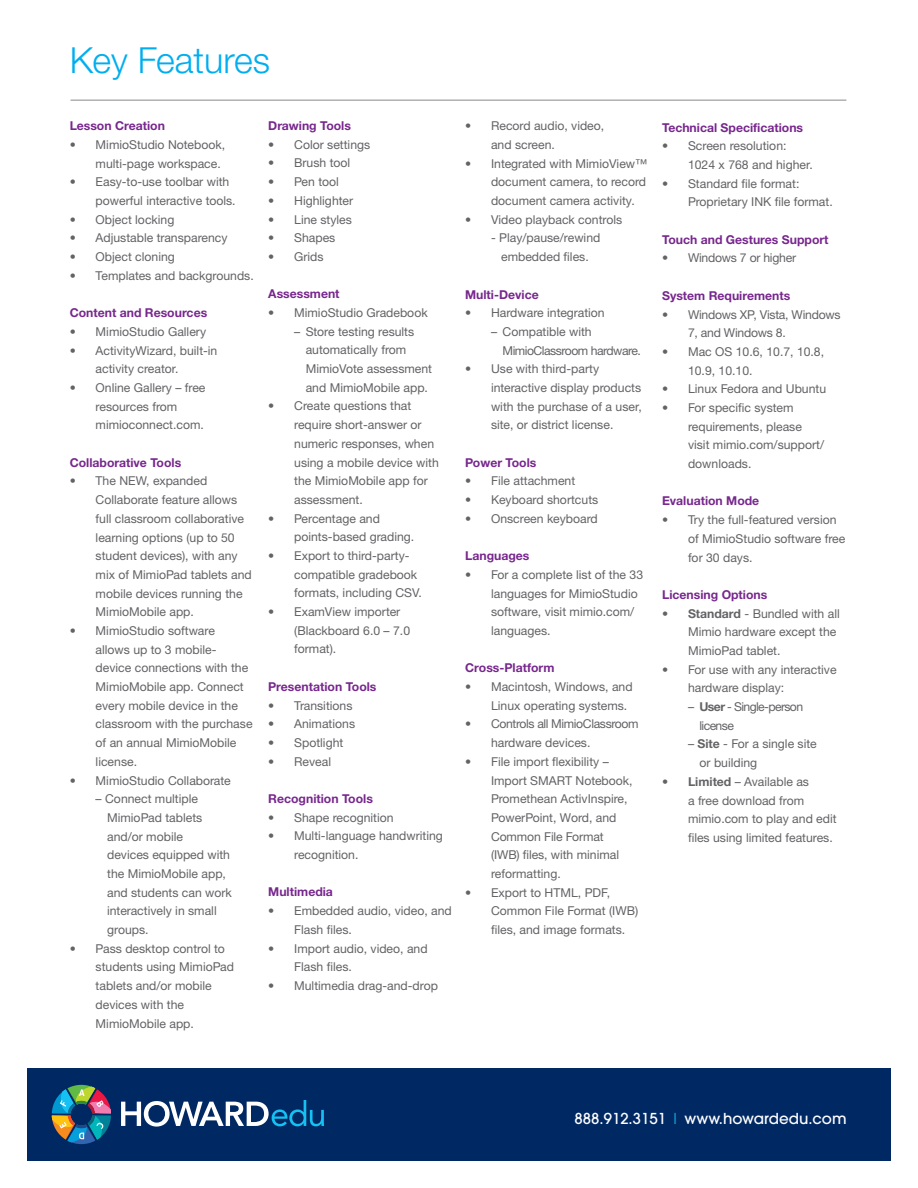
<style>
.page{position:relative;width:918px;height:1188px;background:#fff}
.page>*{position:absolute;margin:0;border:0;box-sizing:border-box;transform-origin:0 0}
.t1{font:300 36px "Helvetica Neue LTW1 G";color:#00aeef}
.t2{font:500 15px "Avant Garde";color:#fff}
.t3{font:12.15px/18.8px "Helvetica Neue LTW1 G";color:#636366}
.t4{font:700 12.15px "Helvetica Neue LTW1 G";color:#77278d}
.t5{font:12.15px/18.8px "Helvetica Neue LTW1 G";letter-spacing:-.02em;color:#636366}
.t6{font:12.15px/18.8px "Helvetica Neue LTW1 G";letter-spacing:-.03em;color:#636366}
.t7{font:12.15px/18.8px "Helvetica Neue LTW1 G";letter-spacing:-.04em;color:#636366}
.t8{font:12.15px/18.8px "Helvetica Neue LTW1 G";letter-spacing:-.05em;color:#636366}
.s1{font-weight:700}
.s2{font-weight:400;color:#15c0f2}
</style>
<div class="page">
<hr style="left:71px;top:99px;width:775px;height:2px;background:#abaead">
<div style="left:27px;top:1068px;width:864px;height:93px;background:#002964"></div>
<svg style="left:121px;top:1100px;width:203px;height:27px"></svg>
<svg style="left:52px;top:1085px;width:59px;height:59px"></svg>
<h1 class="t1" style="left:70px;top:38px;width:202px">Key Features</h1>
<p class="t4" style="left:70px;top:118px;width:97px">Lesson Creation</p>
<p class="t3" style="left:96px;top:135px;width:131px;text-indent:-26px">• MimioStudio Notebook, multi-page workspace.</p>
<p class="t3" style="left:96px;top:173px;width:142px;text-indent:-26px">• Easy-to-use toolbar with powerful interactive tools.</p>
<p class="t3" style="left:70px;top:210px;width:106px">• Object locking</p>
<p class="t3" style="left:70px;top:229px;width:159px">• Adjustable transparency</p>
<p class="t3" style="left:70px;top:247px;width:107px">• Object cloning</p>
<p class="t3" style="left:70px;top:266px;width:186px">• Templates and backgrounds.</p>
<p class="t4" style="left:70px;top:305px;width:139px">Content and Resources</p>
<p class="t3" style="left:70px;top:322px;width:138px">• MimioStudio Gallery</p>
<p class="t3" style="left:96px;top:341px;width:123px;text-indent:-26px">• ActivityWizard, built-in activity creator.</p>
<p class="t3" style="left:96px;top:378px;width:111px;text-indent:-26px">• Online Gallery – free resources from mimioconnect.com.</p>
<p class="t4" style="left:70px;top:455px;width:113px">Collaborative Tools</p>
<p class="t3" style="left:96px;top:472px;width:158px;text-indent:-26px">• The NEW, expanded<br>Collaborate feature allows full classroom collaborative learning options (up to 50 student devices), with any mix of MimioPad tablets and mobile devices running the<br>MimioMobile app.</p>
<p class="t3" style="left:96px;top:621px;width:158px;text-indent:-26px">• MimioStudio software<br>allows up to 3 mobile&shy;device connections with the<br>MimioMobile app. Connect every mobile device in the classroom with the purchase of an annual MimioMobile license.</p>
<p class="t3" style="left:70px;top:771px;width:163px">• MimioStudio Collaborate</p>
<p class="t3" style="left:107px;top:789px;width:126px;text-indent:-12px">– Connect multiple<br>MimioPad tablets and/or mobile<br>devices equipped with the MimioMobile app, and students can work interactively in small groups.</p>
<p class="t3" style="left:96px;top:939px;width:140px;text-indent:-26px">• Pass desktop control to students using MimioPad tablets and/or mobile devices with the<br>MimioMobile app.</p>
<p class="t4" style="left:268px;top:118px;width:84px">Drawing Tools</p>
<p class="t3" style="left:268px;top:135px;width:103px">• Color settings</p>
<p class="t3" style="left:268px;top:154px;width:83px">• Brush tool</p>
<p class="t3" style="left:268px;top:172px;width:72px">• Pen tool</p>
<p class="t3" style="left:268px;top:191px;width:86px">• Highlighter</p>
<p class="t3" style="left:268px;top:210px;width:85px">• Line styles</p>
<p class="t3" style="left:268px;top:228px;width:69px">• Shapes</p>
<p class="t3" style="left:268px;top:247px;width:57px">• Grids</p>
<p class="t4" style="left:268px;top:286px;width:73px">Assessment</p>
<p class="t3" style="left:268px;top:303px;width:161px">• MimioStudio Gradebook</p>
<p class="t3" style="left:306px;top:322px;width:128px;text-indent:-12px">– Store testing results automatically from<br>MimioVote assessment and MimioMobile app.</p>
<p class="t3" style="left:294px;top:397px;width:146px;text-indent:-26px">• Create questions that require short-answer or numeric responses, when using a mobile device with the MimioMobile app for assessment.</p>
<p class="t3" style="left:294px;top:509px;width:122px;text-indent:-26px">• Percentage and points-based grading.</p>
<p class="t3" style="left:294px;top:546px;width:129px;text-indent:-26px">• Export to third-party&shy;compatible gradebook formats, including CSV.</p>
<p class="t3" style="left:294px;top:602px;width:117px;text-indent:-26px">• ExamView importer (Blackboard 6.0 – 7.0 format).</p>
<p class="t4" style="left:268px;top:679px;width:110px">Presentation Tools</p>
<p class="t3" style="left:268px;top:696px;width:86px">• Transitions</p>
<p class="t3" style="left:268px;top:714px;width:88px">• Animations</p>
<p class="t3" style="left:268px;top:733px;width:77px">• Spotlight</p>
<p class="t3" style="left:268px;top:752px;width:64px">• Reveal</p>
<p class="t4" style="left:268px;top:791px;width:106px">Recognition Tools</p>
<p class="t3" style="left:268px;top:808px;width:127px">• Shape recognition</p>
<p class="t3" style="left:294px;top:827px;width:150px;text-indent:-26px">• Multi-language handwriting recognition.</p>
<p class="t4" style="left:268px;top:885px;width:66px">Multimedia</p>
<p class="t3" style="left:294px;top:901px;width:159px;text-indent:-26px">• Embedded audio, video, and<br>Flash files.</p>
<p class="t3" style="left:294px;top:939px;width:135px;text-indent:-26px">• Import audio, video, and<br>Flash files.</p>
<p class="t3" style="left:268px;top:976px;width:171px">• Multimedia drag-and-drop</p>
<p class="t3" style="left:491px;top:117px;width:115px;text-indent:-26px">• Record audio, video, and screen.</p>
<p class="t3" style="left:491px;top:154px;width:158px;text-align:justify;text-indent:-26px">• Integrated with MimioView™ document camera, to record document camera activity.</p>
<p class="t3" style="left:465px;top:210px;width:159px">• Video playback controls</p>
<p class="t3" style="left:491px;top:229px;width:111px;text-align:center">- Play/pause/rewind embedded files.</p>
<p class="t4" style="left:465px;top:287px;width:75px">Multi-Device</p>
<p class="t3" style="left:465px;top:303px;width:141px">• Hardware integration</p>
<p class="t7" style="left:503px;top:322px;width:140px;text-indent:-12px">– Compatible with<br>MimioClassroom hardware.</p>
<p class="t3" style="left:491px;top:360px;width:152px;text-indent:-26px">• Use with third-party interactive display products with the purchase of a user, site, or district license.</p>
<p class="t4" style="left:465px;top:455px;width:73px">Power Tools</p>
<p class="t3" style="left:465px;top:472px;width:112px">• File attachment</p>
<p class="t3" style="left:465px;top:490px;width:135px">• Keyboard shortcuts</p>
<p class="t3" style="left:465px;top:509px;width:134px">• Onscreen keyboard</p>
<p class="t4" style="left:465px;top:548px;width:66px">Languages</p>
<p class="t3" style="left:491px;top:565px;width:154px;text-indent:-26px">• For a complete list of the 33 languages for MimioStudio software, visit mimio.com/ languages.</p>
<p class="t4" style="left:465px;top:661px;width:91px">Cross-Platform</p>
<p class="t3" style="left:491px;top:677px;width:143px;text-indent:-26px">• Macintosh, Windows, and<br>Linux operating systems.</p>
<p class="t6" style="left:491px;top:715px;width:149px;text-indent:-26px">• Controls all MimioClassroom hardware devices.</p>
<p class="t3" style="left:491px;top:752px;width:143px;text-indent:-26px">• File import flexibility –<br>Import SMART Notebook,<br>Promethean ActivInspire,<br>PowerPoint, Word, and<br>Common File Format (IWB) files, with minimal reformatting.</p>
<p class="t3" style="left:491px;top:883px;width:149px;text-indent:-26px">• Export to HTML, PDF,<br>Common File Format (IWB) files, and image formats.</p>
<p class="t4" style="left:662px;top:120px;width:143px">Technical Specifications</p>
<p class="t3" style="left:688px;top:136px;width:126px;text-indent:-26px">• Screen resolution:<br>1024 x 768 and higher.</p>
<p class="t3" style="left:688px;top:174px;width:146px;text-indent:-26px">• Standard file format:<br>Proprietary INK file format.</p>
<p class="t4" style="left:662px;top:232px;width:168px">Touch and Gestures Support</p>
<p class="t5" style="left:662px;top:249px;width:136px">• Windows 7 or higher</p>
<p class="t4" style="left:662px;top:288px;width:130px">System Requirements</p>
<p class="t5" style="left:688px;top:305px;width:154px;text-indent:-26px">• Windows XP, Vista, Windows<br>7, and Windows 8.</p>
<p class="t3" style="left:688px;top:342px;width:138px;text-indent:-26px">• Mac OS 10.6, 10.7, 10.8,<br>10.9, 10.10.</p>
<p class="t3" style="left:662px;top:379px;width:166px">• Linux Fedora and Ubuntu</p>
<p class="t3" style="left:688px;top:398px;width:138px;text-indent:-26px">• For specific system requirements, please visit mimio.com/support/ downloads.</p>
<p class="t4" style="left:662px;top:494px;width:99px">Evaluation Mode</p>
<p class="t3" style="left:688px;top:510px;width:159px;text-indent:-26px">• Try the full-featured version of MimioStudio software free for 30 days.</p>
<p class="t4" style="left:662px;top:587px;width:107px">Licensing Options</p>
<p class="t3" style="left:688px;top:604px;width:153px;text-indent:-26px"><span class="s1">• Standard</span> - Bundled with all<br>Mimio hardware except the<br>MimioPad tablet.</p>
<p class="t3" style="left:688px;top:660px;width:150px;text-indent:-26px">• For use with any interactive hardware display:</p>
<p class="t8" style="left:700px;top:697px;width:105px;text-indent:-12px">– <span class="s1">User</span> - Single-person license</p>
<p class="t3" style="left:700px;top:735px;width:119px;text-indent:-12px">– <span class="s1">Site</span> - For a single site or building</p>
<p class="t3" style="left:688px;top:772px;width:150px;text-indent:-26px"><span class="s1">• Limited</span> – Available as<br>a free download from mimio.com to play and edit files using limited features.</p>
<p class="t2" style="left:575px;top:1109px;width:274px">888.912.3151 <span class="s2">|</span> www.howardedu.com</p>
</div>
